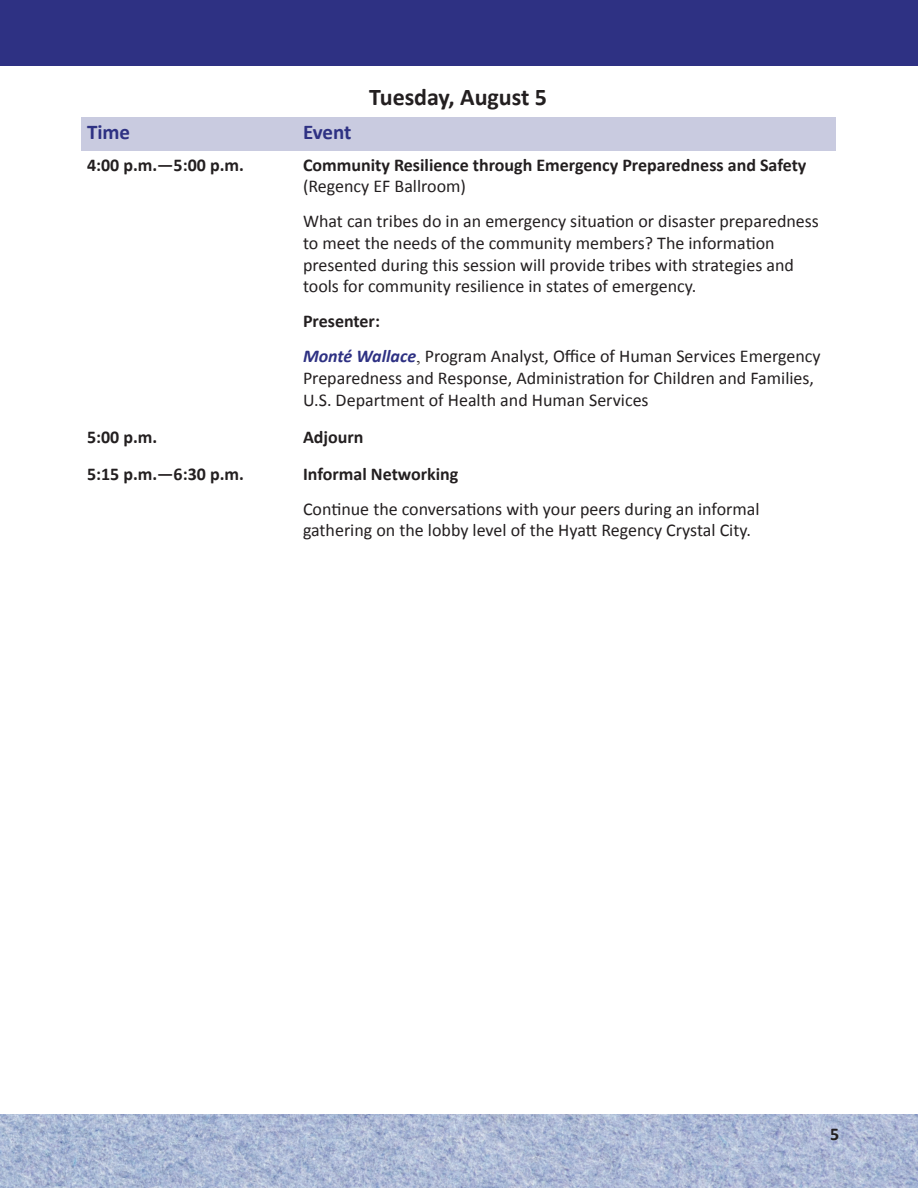
<style>
.page{position:relative;width:918px;height:1188px;background:#fff}
.page>*{position:absolute;margin:0;border:0;box-sizing:border-box;transform-origin:0 0}
.t1{font:700 24px "Calibri";color:#231f20}
.t2{font:700 21px "Calibri";color:#2e3183}
.t3{font:18px/21.6px "Calibri";color:#231f20}
.t4{font:700 18px/21.6px "Calibri";color:#231f20}
.s1{font-weight:400}
.s2{font-weight:700;font-style:italic;color:#2e3183}
.s3{font-family:"Times New Roman"}
</style>
<div class="page">
<img style="left:0;top:1115px;width:918px;height:73px">
<div style="left:0;top:0;width:918px;height:65px;background:#2e3183"></div>
<div style="left:81px;top:117px;width:216px;height:34px;background:#c9cbe0"></div>
<div style="left:297px;top:117px;width:538px;height:34px;background:#c9cbe0"></div>
<h1 class="t1" style="left:369px;top:82px;width:179px">Tuesday, August 5</h1>
<p class="t2" style="left:87px;top:119px;width:45px">Time</p>
<p class="t2" style="left:303px;top:119px;width:50px">Event</p>
<h5 class="t4" style="left:87px;top:154px;width:158px">4:00 p.m.—5:00 p.m.</h5>
<h5 class="t4" style="left:303px;top:154px;width:505px">Community Resilience through Emergency Preparedness and Safety <span class="s1">(Regency EF Ballroom)</span></h5>
<p class="t3" style="left:303px;top:211px;width:517px">What can tribes do in an emergency situation or disaster preparedness to meet the needs of the community members? The information presented during this session will provide tribes with strategies and tools for community resilience in states of emergency.</p>
<h6 class="t4" style="left:303px;top:310px;width:79px">Presenter:</h6>
<p class="t3" style="left:303px;top:346px;width:519px"><span class="s2">Monté Wallace</span><span class="s3">,</span> Program Analyst, Office of Human Services Emergency<br>Preparedness and Response, Administration for Children and Families,<br>U.S. Department of Health and Human Services</p>
<h5 class="t4" style="left:87px;top:426px;width:72px">5:00 p.m.</h5>
<h5 class="t4" style="left:303px;top:426px;width:62px">Adjourn</h5>
<h5 class="t4" style="left:87px;top:463px;width:158px">5:15 p.m.—6:30 p.m.</h5>
<h5 class="t4" style="left:303px;top:463px;width:157px">Informal Networking</h5>
<p class="t3" style="left:303px;top:498px;width:458px">Continue the conversations with your peers during an informal gathering on the lobby level of the Hyatt Regency Crystal City.</p>
<p class="t4" style="left:830px;top:1124px;width:11px">5</p>
</div>
